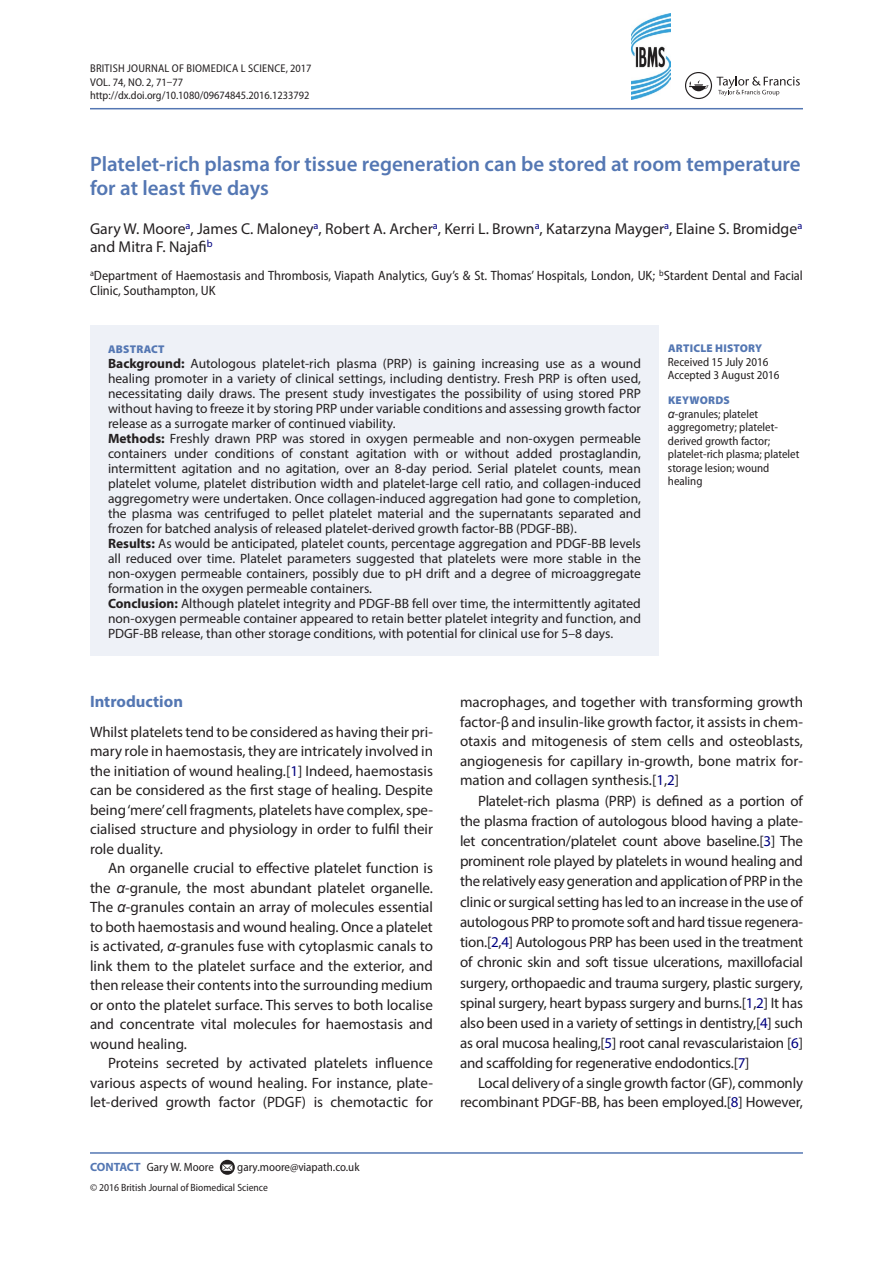
<style>
.page{position:relative;width:893px;height:1263px;background:#fff}
.page>*{position:absolute;margin:0;border:0;box-sizing:border-box;transform-origin:0 0}
.t1{font:600 21px/24px "Myriad Pro";color:#5477b3}
.t2{font:700 16.5px "Myriad Pro";color:#5477b3}
.t3{font:15.75px/18px "Myriad Pro";color:#231f20}
.t4{font:15px/19.5px "Myriad Pro";color:#231f20;text-align:justify}
.t5{font:13.5px/15px "Myriad Pro";color:#231f20}
.t6{font:semi-condensed 13.5px/15px "Myriad Pro";color:#231f20}
.t7{font:semi-condensed 12px/13.5px "Myriad Pro";color:#231f20}
.t8{font:semi-condensed 11.25px/13.5px "Myriad Pro";letter-spacing:.02em;color:#231f20}
.t9{font:900 11.25px "Myriad Pro";letter-spacing:.02em;color:#5477b3}
.t10{font:semi-condensed 10.5px "Myriad Pro";color:#231f20}
.s1{font-weight:700}
.s2{font-family:"Arial Unicode MS Italic";font-stretch:normal}
.s3{color:#000080}
.s4{font-family:"Arial Unicode MS Italic"}
.s5{font-weight:700;font-stretch:normal;color:#5477b3}
</style>
<div class="page">
<hr style="left:90px;top:108px;width:713px;height:1px;background:#5477b3">
<div style="left:90px;top:326px;width:569px;height:120px;background:#eef1f7"></div>
<div style="left:90px;top:401px;width:569px;height:150px;background:#eef1f7"></div>
<div style="left:90px;top:506px;width:569px;height:105px;background:#eef1f7"></div>
<div style="left:90px;top:566px;width:569px;height:90px;background:#eef1f7"></div>
<hr style="left:90px;top:1152px;width:713px;height:2px;background:#5477b3">
<svg style="left:220px;top:1160px;width:15px;height:15px"></svg>
<svg style="left:222px;top:1164px;width:10px;height:7px"></svg>
<svg style="left:685px;top:72px;width:115px;height:27px"></svg>
<img style="left:631px;top:14px;width:39px;height:85px">
<p class="t8" style="left:90px;top:62px;width:223px">British Journal of Biomedica l Science, 2017<br>VOL. 74, NO. 2, 71–77 http://dx.doi.org/10.1080/09674845.2016.1233792</p>
<h1 class="t1" style="left:90px;top:151px;width:712px">Platelet-rich plasma for tissue regeneration can be stored at room temperature for at least five days</h1>
<p class="t3" style="left:90px;top:220px;width:714px">Gary W. Moore<sup>a</sup>, James C. Maloney<sup>a</sup>, Robert A. Archer<sup>a</sup>, Kerri L. Brown<sup>a</sup>, Katarzyna Mayger<sup>a</sup>, Elaine S. Bromidge<sup>a </sup>and Mitra F. Najafi<sup>b</sup></p>
<p class="t6" style="left:90px;top:268px;width:714px"><sup>a</sup>Department of Haemostasis and Thrombosis, Viapath Analytics, Guy’s &amp; St. Thomas’ Hospitals, London, UK; <sup>b</sup>Stardent Dental and Facial<br>Clinic, Southampton, UK</p>
<p class="t9" style="left:108px;top:342px;width:58px">ABSTRACT</p>
<p class="t5" style="left:108px;top:355px;width:534px"><span class="s1">Background:</span> Autologous platelet-rich plasma (PRP) is gaining increasing use as a wound healing promoter in a variety of clinical settings, including dentistry. Fresh PRP is often used, necessitating daily draws. The present study investigates the possibility of using stored PRP without having to freeze it by storing PRP under variable conditions and assessing growth factor release as a surrogate marker of continued viability.<br><span class="s1">Methods:</span> Freshly drawn PRP was stored in oxygen permeable and non-oxygen permeable containers under conditions of constant agitation with or without added prostaglandin, intermittent agitation and no agitation, over an 8-day period. Serial platelet counts, mean platelet volume, platelet distribution width and platelet-large cell ratio, and collagen-induced aggregometry were undertaken. Once collagen-induced aggregation had gone to completion, the plasma was centrifuged to pellet platelet material and the supernatants separated and frozen for batched analysis of released platelet-derived growth factor-BB (PDGF-BB).<br><span class="s1">Results:</span> As would be anticipated, platelet counts, percentage aggregation and PDGF-BB levels all reduced over time. Platelet parameters suggested that platelets were more stable in the non-oxygen permeable containers, possibly due to pH drift and a degree of microaggregate formation in the oxygen permeable containers.<br><span class="s1">Conclusion:</span> Although platelet integrity and PDGF-BB fell over time, the intermittently agitated non-oxygen permeable container appeared to retain better platelet integrity and function, and PDGF-BB release, than other storage conditions, with potential for clinical use for 5–8 days.</p>
<p class="t9" style="left:668px;top:342px;width:96px">ARTICLE HISTORY</p>
<p class="t7" style="left:668px;top:355px;width:113px">Received 15 July 2016<br>Accepted 3 August 2016</p>
<p class="t9" style="left:668px;top:394px;width:63px">KEYWORDS</p>
<p class="t7" style="left:668px;top:407px;width:133px"><span class="s2">α</span>-granules; platelet aggregometry; platelet&shy;derived growth factor; platelet-rich plasma; platelet storage lesion; wound healing</p>
<p class="t2" style="left:90px;top:691px;width:95px">Introduction</p>
<p class="t4" style="left:90px;top:721px;width:345px">Whilst platelets tend to be considered as having their pri&shy;mary role in haemostasis, they are intricately involved in the initiation of wound healing.[<span class="s3">1</span>] Indeed, haemostasis can be considered as the first stage of healing. Despite being ‘mere’ cell fragments, platelets have complex, spe&shy;cialised structure and physiology in order to fulfil their role duality.</p>
<p class="t4" style="left:90px;top:858px;width:345px;text-indent:18px">An organelle crucial to effective platelet function is the <span class="s4">α</span>-granule, the most abundant platelet organelle.<br>The <span class="s4">α</span>-granules contain an array of molecules essential to both haemostasis and wound healing. Once a platelet is activated, <span class="s4">α</span>-granules fuse with cytoplasmic canals to link them to the platelet surface and the exterior, and then release their contents into the surrounding medium or onto the platelet surface. This serves to both localise and concentrate vital molecules for haemostasis and wound healing.</p>
<p class="t4" style="left:90px;top:1053px;width:344px;text-indent:18px">Proteins secreted by activated platelets influence various aspects of wound healing. For instance, plate&shy;let-derived growth factor (PDGF) is chemotactic for</p>
<p class="t7" style="left:90px;top:1160px;width:125px"><span class="s5">CONTACT</span> Gary W. Moore</p>
<p class="t7" style="left:237px;top:1160px;width:124px">gary.moore@viapath.co.uk</p>
<p class="t10" style="left:90px;top:1182px;width:179px">© 2016 British Journal of Biomedical Science</p>
<p class="t4" style="left:460px;top:692px;width:344px">macrophages, and together with transforming growth factor-β and insulin-like growth factor, it assists in chem&shy;otaxis and mitogenesis of stem cells and osteoblasts, angiogenesis for capillary in-growth, bone matrix for&shy;mation and collagen synthesis.[<span class="s3">1</span>,<span class="s3">2</span>]</p>
<p class="t4" style="left:460px;top:790px;width:344px;line-height:20.2px;text-indent:18px">Platelet-rich plasma (PRP) is defined as a portion of the plasma fraction of autologous blood having a plate&shy;let concentration/platelet count above baseline.[<span class="s3">3</span>] The prominent role played by platelets in wound healing and the relatively easy generation and application of PRP in the clinic or surgical setting has led to an increase in the use of autologous PRP to promote soft and hard tissue regenera&shy;tion.[<span class="s3">2</span>,<span class="s3">4</span>] Autologous PRP has been used in the treatment of chronic skin and soft tissue ulcerations, maxillofacial surgery, orthopaedic and trauma surgery, plastic surgery, spinal surgery, heart bypass surgery and burns.[<span class="s3">1</span>,<span class="s3">2</span>] It has also been used in a variety of settings in dentistry,[<span class="s3">4</span>] such as oral mucosa healing,[<span class="s3">5</span>] root canal revascularistaion [<span class="s3">6</span>] and scaffolding for regenerative endodontics.[<span class="s3">7</span>]</p>
<p class="t4" style="left:460px;top:1073px;width:345px;text-align:right">Local delivery of a single growth factor (GF), commonly recombinant PDGF-BB, has been employed.[<span class="s3">8</span>] However,</p>
</div>
